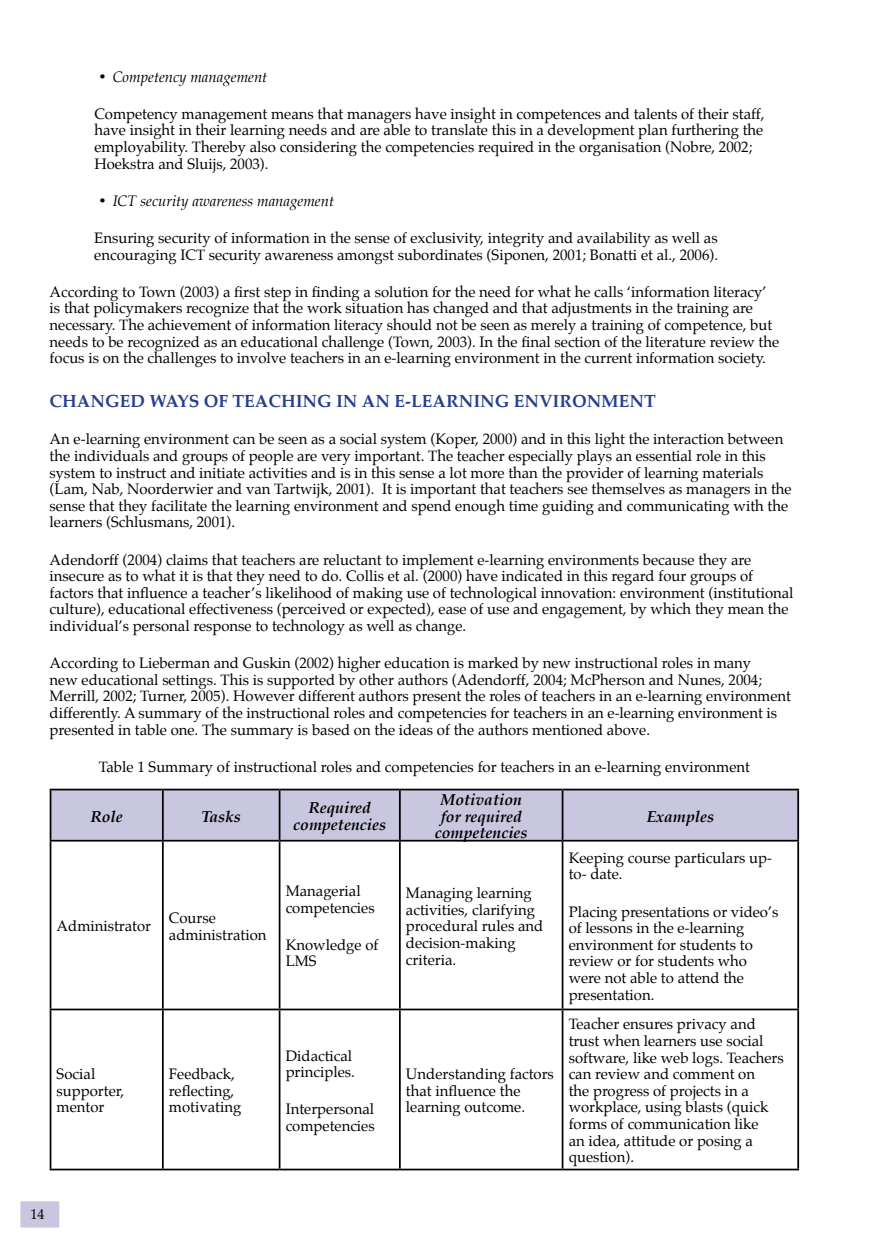
<style>
.page{position:relative;width:874px;height:1241px;background:#fff}
.page>*{position:absolute;margin:0;border:0;box-sizing:border-box;transform-origin:0 0}
.t1{font:700 17.5px "Palatino";color:#25408f}
.t2{font:italic 700 15.75px/16.6px "Palatino";color:#000;text-align:center}
.t3{font:14.88px/16.6px "Palatino";color:#000}
.t4{font:italic 14.88px "Palatino";color:#000}
.t5{font:14px "Palatino";color:#000}
</style>
<div class="page">
<div style="left:20px;top:1200px;width:39px;height:27px;background:#c8c7df"></div>
<div style="left:51px;top:790px;width:745px;height:49px;background:#c8c7df"></div>
<hr style="left:162px;top:790px;width:2px;height:49px;background:#000">
<hr style="left:278px;top:790px;width:2px;height:49px;background:#000">
<hr style="left:399px;top:790px;width:1px;height:49px;background:#000">
<hr style="left:561px;top:790px;width:2px;height:49px;background:#000">
<hr style="left:50px;top:841px;width:1px;height:167px;background:#000">
<hr style="left:162px;top:841px;width:2px;height:167px;background:#000">
<hr style="left:278px;top:841px;width:2px;height:167px;background:#000">
<hr style="left:399px;top:841px;width:1px;height:167px;background:#000">
<hr style="left:561px;top:841px;width:2px;height:167px;background:#000">
<hr style="left:796px;top:841px;width:2px;height:167px;background:#000">
<hr style="left:50px;top:1008px;width:113px;height:2px;background:#000">
<hr style="left:50px;top:1010px;width:1px;height:158px;background:#000">
<hr style="left:163px;top:1008px;width:116px;height:2px;background:#000">
<hr style="left:162px;top:1010px;width:2px;height:158px;background:#000">
<hr style="left:279px;top:1008px;width:120px;height:2px;background:#000">
<hr style="left:278px;top:1010px;width:2px;height:158px;background:#000">
<hr style="left:399px;top:1008px;width:163px;height:2px;background:#000">
<hr style="left:399px;top:1010px;width:1px;height:158px;background:#000">
<hr style="left:562px;top:1008px;width:236px;height:2px;background:#000">
<hr style="left:561px;top:1010px;width:2px;height:158px;background:#000">
<hr style="left:796px;top:1010px;width:2px;height:158px;background:#000">
<hr style="left:50px;top:1168px;width:113px;height:2px;background:#000">
<hr style="left:163px;top:1168px;width:116px;height:2px;background:#000">
<hr style="left:279px;top:1168px;width:120px;height:2px;background:#000">
<hr style="left:399px;top:1168px;width:163px;height:2px;background:#000">
<hr style="left:562px;top:1168px;width:236px;height:2px;background:#000">
<hr style="left:50px;top:788px;width:113px;height:2px;background:#000">
<hr style="left:50px;top:790px;width:1px;height:49px;background:#000">
<hr style="left:163px;top:788px;width:116px;height:2px;background:#000">
<hr style="left:279px;top:788px;width:120px;height:2px;background:#000">
<hr style="left:399px;top:788px;width:163px;height:2px;background:#000">
<hr style="left:562px;top:788px;width:236px;height:2px;background:#000">
<hr style="left:796px;top:790px;width:2px;height:49px;background:#000">
<hr style="left:50px;top:839px;width:113px;height:2px;background:#000">
<hr style="left:163px;top:839px;width:116px;height:2px;background:#000">
<hr style="left:279px;top:839px;width:120px;height:2px;background:#000">
<hr style="left:399px;top:839px;width:163px;height:2px;background:#000">
<hr style="left:562px;top:839px;width:236px;height:2px;background:#000">
<p class="t4" style="left:99px;top:65px;width:169px">• Competency management</p>
<p class="t3" style="left:94px;top:105px;width:671px">Competency management means that managers have insight in competences and talents of their staff, have insight in their learning needs and are able to translate this in a development plan furthering the employability. Thereby also considering the competencies required in the organisation (Nobre, 2002; Hoekstra and Sluijs, 2003).</p>
<p class="t4" style="left:99px;top:189px;width:236px">• ICT security awareness management</p>
<p class="t3" style="left:94px;top:229px;width:625px">Ensuring security of information in the sense of exclusivity, integrity and availability as well as encouraging ICT security awareness amongst subordinates (Siponen, 2001; Bonatti et al., 2006).</p>
<p class="t3" style="left:50px;top:283px;width:730px">According to Town (2003) a first step in finding a solution for the need for what he calls ‘information literacy’ is that policymakers recognize that the work situation has changed and that adjustments in the training are necessary. The achievement of information literacy should not be seen as merely a training of competence, but needs to be recognized as an educational challenge (Town, 2003). In the final section of the literature review the focus is on the challenges to involve teachers in an e-learning environment in the current information society.</p>
<p class="t1" style="left:50px;top:386px;width:28px">CHAN</p>
<p class="t1" style="left:105px;top:386px;width:73px">GED WAYS</p>
<p class="t1" style="left:204px;top:386px;width:54px">OF TEACHIN</p>
<p class="t1" style="left:317px;top:386px;width:118px">G IN AN E-LEARNIN</p>
<p class="t1" style="left:494px;top:386px;width:43px">G ENVIR</p>
<p class="t1" style="left:572px;top:386px;width:30px">ONMENT</p>
<p class="t3" style="left:50px;top:431px;width:743px">An e-learning environment can be seen as a social system (Koper, 2000) and in this light the interaction between the individuals and groups of people are very important. The teacher especially plays an essential role in this system to instruct and initiate activities and is in this sense a lot more than the provider of learning materials (Lam, Nab, Noorderwier and van Tartwijk, 2001). It is important that teachers see themselves as managers in the sense that they facilitate the learning environment and spend enough time guiding and communicating with the learners (Schlusmans, 2001).</p>
<p class="t3" style="left:50px;top:551px;width:745px">Adendorff (2004) claims that teachers are reluctant to implement e-learning environments because they are insecure as to what it is that they need to do. Collis et al. (2000) have indicated in this regard four groups of factors that influence a teacher’s likelihood of making use of technological innovation: environment (institutional culture), educational effectiveness (perceived or expected), ease of use and engagement, by which they mean the individual’s personal response to technology as well as change.</p>
<p class="t3" style="left:50px;top:654px;width:742px">According to Lieberman and Guskin (2002) higher education is marked by new instructional roles in many<br>new educational settings. This is supported by other authors (Adendorff, 2004; McPherson and Nunes, 2004; Merrill, 2002; Turner, 2005). However different authors present the roles of teachers in an e-learning environment differently. A summary of the instructional roles and competencies for teachers in an e-learning environment is presented in table one. The summary is based on the ideas of the authors mentioned above.</p>
<p class="t3" style="left:99px;top:758px;width:652px">Table 1 Summary of instructional roles and competencies for teachers in an e-learning environment</p>
<p class="t2" style="left:90px;top:808px;width:34px">Role</p>
<p class="t2" style="left:201px;top:808px;width:41px">Tasks</p>
<p class="t2" style="left:293px;top:799px;width:94px">Required competencies</p>
<p class="t2" style="left:434px;top:791px;width:94px">Motivation for required competencies</p>
<p class="t2" style="left:646px;top:808px;width:69px">Examples</p>
<p class="t3" style="left:57px;top:917px;width:96px">Administrator</p>
<p class="t3" style="left:169px;top:909px;width:99px">Course administration</p>
<p class="t3" style="left:285px;top:882px;width:90px">Managerial competencies</p>
<p class="t3" style="left:285px;top:936px;width:94px">Knowledge of<br>LMS</p>
<p class="t3" style="left:57px;top:1065px;width:69px">Social supporter, mentor</p>
<p class="t3" style="left:169px;top:1065px;width:74px">Feedback, reflecting, motivating</p>
<p class="t5" style="left:30px;top:1202px;width:15px">14</p>
<p class="t3" style="left:285px;top:1046px;width:71px">Didactical principles.</p>
<p class="t3" style="left:285px;top:1100px;width:90px">Interpersonal competencies</p>
<p class="t3" style="left:406px;top:884px;width:139px">Managing learning activities, clarifying procedural rules and decision-making criteria.</p>
<p class="t3" style="left:406px;top:1065px;width:149px">Understanding factors that influence the learning outcome.</p>
<p class="t3" style="left:568px;top:849px;width:205px">Keeping course particulars up&shy;to- date.</p>
<p class="t3" style="left:568px;top:902px;width:211px">Placing presentations or video’s of lessons in the e-learning environment for students to review or for students who were not able to attend the presentation.</p>
<p class="t3" style="left:568px;top:1015px;width:216px">Teacher ensures privacy and trust when learners use social software, like web logs. Teachers can review and comment on<br>the progress of projects in a workplace, using blasts (quick forms of communication like<br>an idea, attitude or posing a question).</p>
</div>
